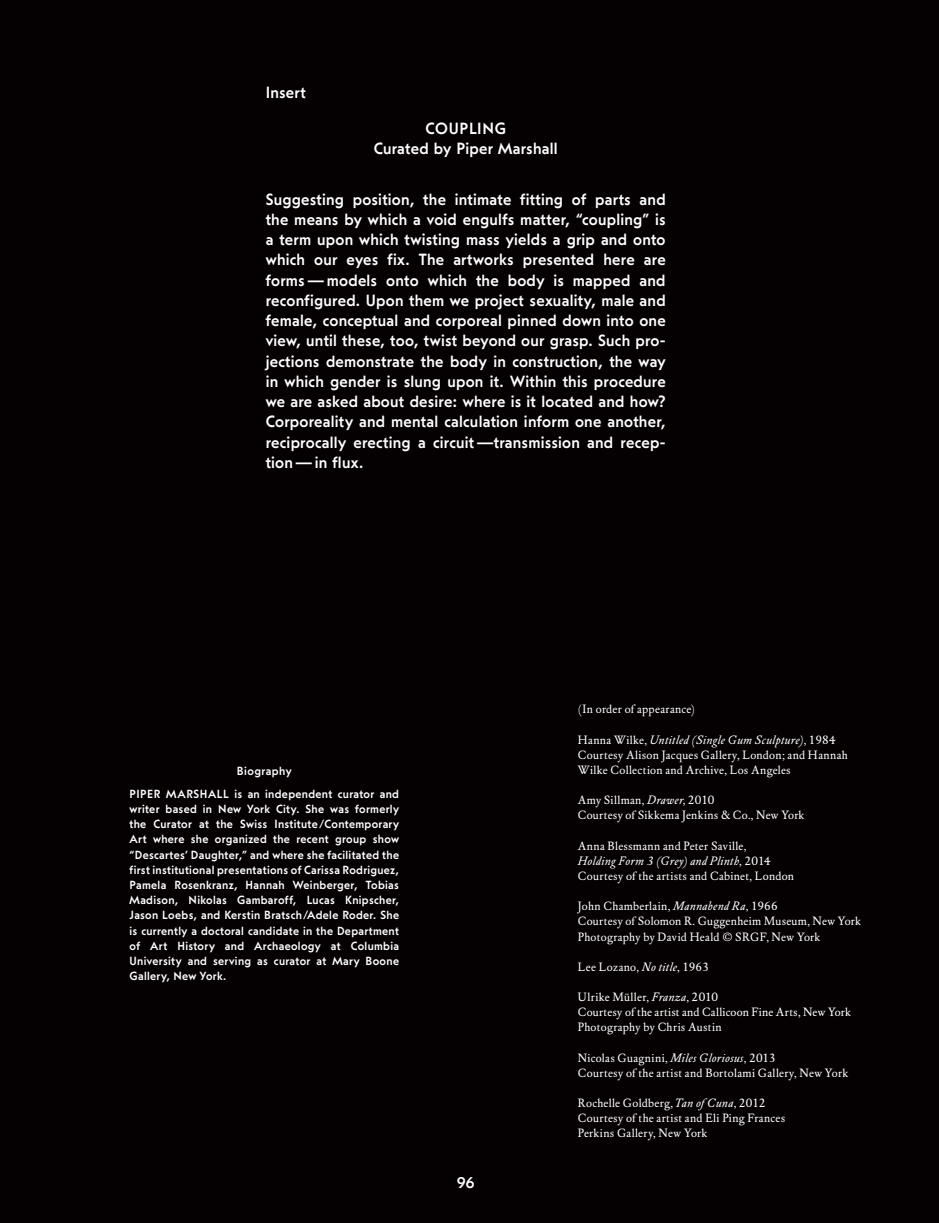
<style>
.page{position:relative;width:939px;height:1223px;background:#fff}
.page>*{position:absolute;margin:0;border:0;box-sizing:border-box;transform-origin:0 0}
.t1{font:600 16.5px/20.2px "AMB Kabel Fourteen";letter-spacing:.015em;color:#fff;text-align:center}
.t2{font:600 15.75px "AMB Kabel Fourteen";color:#fff}
.t3{font:12px/15.1px "DTL Elzevir T Book";letter-spacing:.025em;color:#fff}
.t4{font:600 12px/15.1px "AMB Kabel Fourteen";letter-spacing:.03em;color:#fff;text-align:center}
.s1{font-style:italic}
</style>
<div class="page">
<div style="left:0;top:0;width:938px;height:1223px;background:#050001"></div>
<h1 class="t1" style="left:265px;top:83px;width:42px">Insert</h1>
<h1 class="t1" style="left:373px;top:118px;width:185px">COUPLING<br>Curated by Piper Marshall</h1>
<p class="t1" style="left:265px;top:189px;width:401px;text-align:justify">Suggesting position, the intimate fitting of parts and the means by which a void engulfs matter, “coupling” is a term upon which twisting mass yields a grip and onto which our eyes fix. The artworks presented here are forms — models onto which the body is mapped and reconfigured. Upon them we project sexuality, male and female, conceptual and corporeal pinned down into one view, until these, too, twist beyond our grasp. Such pro&shy;jections demonstrate the body in construction, the way in which gender is slung upon it. Within this procedure we are asked about desire: where is it located and how?<br>Corporeality and mental calculation inform one another, reciprocally erecting a circuit—transmission and recep&shy;tion — in flux.</p>
<p class="t4" style="left:129px;top:759px;width:271px;line-height:22.8px">Biography<br>PIPER MARSHALL is an independent curator and</p>
<p class="t4" style="left:129px;top:801px;width:271px;text-align:justify">writer based in New York City. She was formerly the Curator at the Swiss Institute / Contemporary Art where she organized the recent group show “Descartes’ Daughter,” and where she facilitated the first institutional presentations of Carissa Rodriguez, Pamela Rosenkranz, Hannah Weinberger, Tobias Madison, Nikolas Gambaroff, Lucas Knipscher, Jason Loebs, and Kerstin Bratsch / Adele Roder. She is currently a doctoral candidate in the Department of Art History and Archaeology at Columbia University and serving as curator at Mary Boone Gallery, New York.</p>
<h2 class="t2" style="left:456px;top:1171px;width:20px">96</h2>
<h2 class="t2" style="left:456px;top:1173px;width:20px">96</h2>
<p class="t3" style="left:577px;top:702px;width:119px">(In order of appearance)</p>
<p class="t3" style="left:577px;top:732px;width:271px">Hanna Wilke, <span class="s1">Untitled (Single Gum Sculpture)</span>, 1984<br>Courtesy Alison Jacques Gallery, London; and Hannah<br>Wilke Collection and Archive, Los Angeles</p>
<p class="t3" style="left:577px;top:793px;width:228px">Amy Sillman, <span class="s1">Drawer</span>, 2010<br>Courtesy of Sikkema Jenkins &amp; Co., New York</p>
<p class="t3" style="left:577px;top:838px;width:218px">Anna Blessmann and Peter Saville,<br><span class="s1">Holding Form 3 (Grey) and Plinth</span>, 2014<br>Courtesy of the artists and Cabinet, London</p>
<p class="t3" style="left:577px;top:899px;width:284px">John Chamberlain, <span class="s1">Mannabend Ra</span>, 1966<br>Courtesy of Solomon R. Guggenheim Museum, New York<br>Photography by David Heald © SRGF, New York</p>
<p class="t3" style="left:577px;top:959px;width:132px">Lee Lozano, <span class="s1">No title</span>, 1963</p>
<p class="t3" style="left:577px;top:989px;width:274px">Ulrike Müller, <span class="s1">Franza</span>, 2010<br>Courtesy of the artist and Callicoon Fine Arts, New York<br>Photography by Chris Austin</p>
<p class="t3" style="left:577px;top:1050px;width:272px">Nicolas Guagnini, <span class="s1">Miles Gloriosus</span>, 2013<br>Courtesy of the artist and Bortolami Gallery, New York</p>
<p class="t3" style="left:577px;top:1095px;width:209px">Rochelle Goldberg, <span class="s1">Tan ofCuna</span>, 2012<br>Courtesy of the artist and Eli Ping Frances<br>Perkins Gallery, New York</p>
</div>
